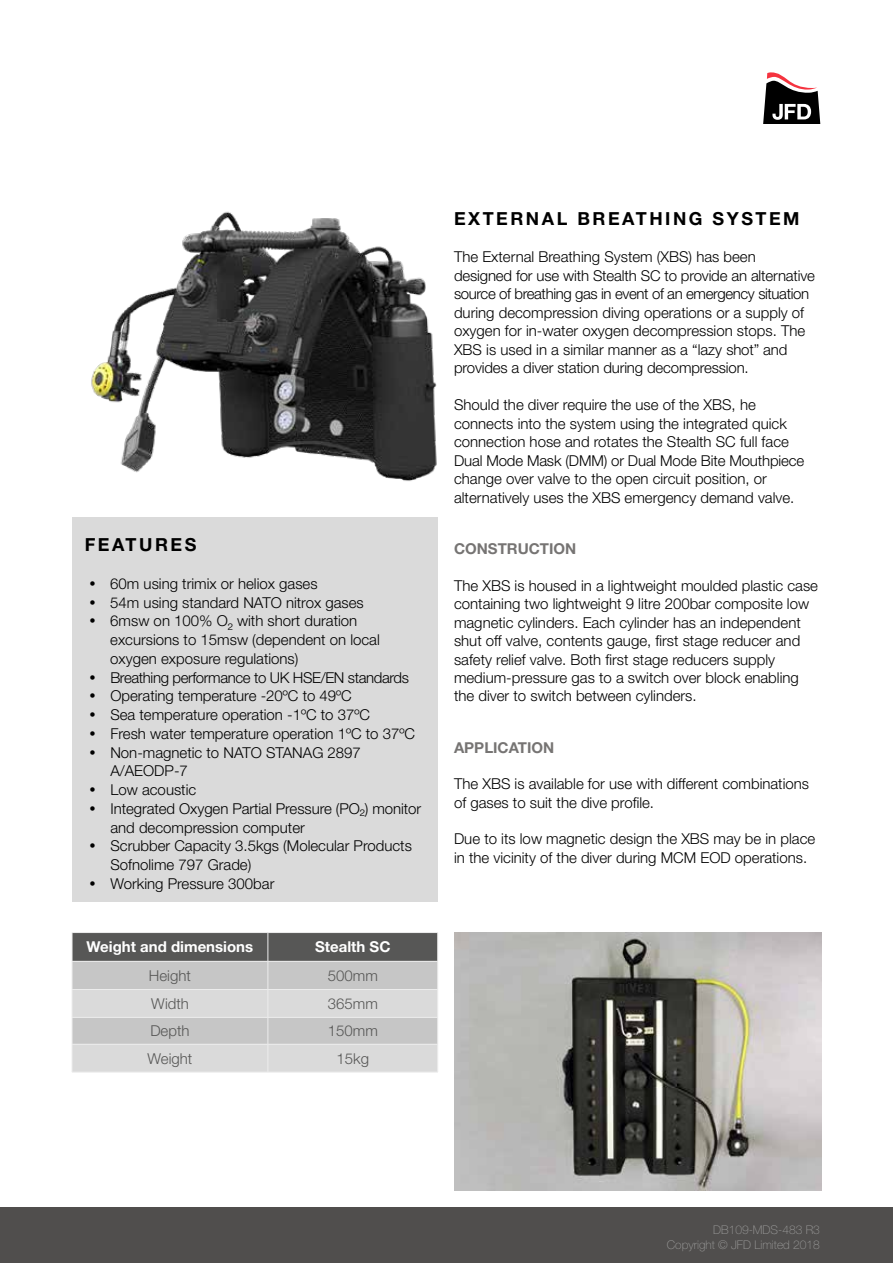
<style>
.page{position:relative;width:893px;height:1263px;background:#fff}
.page>*{position:absolute;margin:0;border:0;box-sizing:border-box;transform-origin:0 0}
.t1{font:700 18px "Helvetica Neue LT Pro";letter-spacing:.14em;color:#000}
.t2{font:300 15px/18.5px "Helvetica Neue LT Pro";color:#000}
.t3{font:300 15px "Helvetica Neue LT Pro";color:#575756}
.t4{font:300 15px "Helvetica Neue LT Pro";letter-spacing:-.025em;color:#000}
.t5{font:700 15px "Helvetica Neue LT Pro";color:#fff}
.t6{font:700 15px "Helvetica Neue LT Pro";color:#767473}
.t7{font:100 12px/14.4px "Helvetica Neue LT Pro";color:#9d9d9c;text-align:right}
</style>
<div class="page">
<div style="left:0;top:1208px;width:893px;height:55px;background:#504e4d"></div>
<img style="left:72px;top:211px;width:366px;height:307px">
<svg style="left:763px;top:72px;width:57px;height:51px"></svg>
<div style="left:72px;top:518px;width:366px;height:384px;background:#dadada"></div>
<svg style="left:72px;top:932px;width:366px;height:140px;background:#b9b9b9"></svg>
<hr style="left:72px;top:1072px;width:196px;height:1px;background:#ededed">
<hr style="left:268px;top:1072px;width:170px;height:1px;background:#ededed">
<img style="left:454px;top:932px;width:368px;height:259px">
<p class="t1" style="left:85px;top:534px;width:113px">FEATURES</p>
<p class="t2" style="left:89px;top:574px;width:230px">• 60m using trimix or heliox gases</p>
<p class="t2" style="left:89px;top:593px;width:276px">• 54m using standard NATO nitrox gases</p>
<p class="t2" style="left:89px;top:612px;width:140px">• 6msw on 100% O</p>
<p class="t2" style="left:228px;top:619px;width:6px">²</p>
<p class="t2" style="left:110px;top:611px;width:271px;text-indent:127px">with short duration excursions to 15msw (dependent on local oxygen exposure regulations)</p>
<p class="t4" style="left:89px;top:668px;width:321px">• Breathing performance to UK HSE/EN standards</p>
<p class="t2" style="left:89px;top:687px;width:264px">• Operating temperature -20ºC to 49ºC</p>
<p class="t2" style="left:89px;top:705px;width:282px">• Sea temperature operation -1ºC to 37ºC</p>
<p class="t2" style="left:89px;top:724px;width:327px">• Fresh water temperature operation 1ºC to 37ºC</p>
<p class="t2" style="left:110px;top:743px;width:252px;text-indent:-21px">• Non-magnetic to NATO STANAG 2897<br>A/AEODP-7</p>
<p class="t2" style="left:89px;top:780px;width:109px">• Low acoustic</p>
<p class="t2" style="left:110px;top:799px;width:312px;text-indent:-21px">• Integrated Oxygen Partial Pressure (PO²) monitor and decompression computer</p>
<p class="t2" style="left:110px;top:836px;width:303px;text-indent:-21px">• Scrubber Capacity 3.5kgs (Molecular Products<br>Sofnolime 797 Grade)</p>
<p class="t2" style="left:89px;top:874px;width:187px">• Working Pressure 300bar</p>
<p class="t5" style="left:87px;top:937px;width:168px">Weight and dimensions</p>
<p class="t5" style="left:315px;top:937px;width:77px">Stealth SC</p>
<p class="t3" style="left:149px;top:966px;width:43px">Height</p>
<p class="t3" style="left:328px;top:966px;width:52px">500mm</p>
<p class="t3" style="left:151px;top:994px;width:39px">Width</p>
<p class="t3" style="left:328px;top:994px;width:52px">365mm</p>
<p class="t3" style="left:150px;top:1022px;width:41px">Depth</p>
<p class="t3" style="left:328px;top:1022px;width:52px">150mm</p>
<p class="t3" style="left:148px;top:1049px;width:46px">Weight</p>
<p class="t3" style="left:337px;top:1049px;width:34px">15kg</p>
<p class="t1" style="left:454px;top:208px;width:347px">EXTERNAL BREATHING SYSTEM</p>
<p class="t2" style="left:454px;top:247px;width:362px">The External Breathing System (XBS) has been designed for use with Stealth SC to provide an alternative source of breathing gas in event of an emergency situation during decompression diving operations or a supply of oxygen for in-water oxygen decompression stops. The XBS is used in a similar manner as a “lazy shot” and provides a diver station during decompression.</p>
<p class="t2" style="left:454px;top:395px;width:352px">Should the diver require the use of the XBS, he connects into the system using the integrated quick connection hose and rotates the Stealth SC full face Dual Mode Mask (DMM) or Dual Mode Bite Mouthpiece change over valve to the open circuit position, or alternatively uses the XBS emergency demand valve.</p>
<p class="t6" style="left:454px;top:539px;width:124px">CONSTRUCTION</p>
<p class="t2" style="left:454px;top:576px;width:365px">The XBS is housed in a lightweight moulded plastic case containing two lightweight 9 litre 200bar composite low magnetic cylinders. Each cylinder has an independent shut off valve, contents gauge, first stage reducer and safety relief valve. Both first stage reducers supply medium-pressure gas to a switch over block enabling the diver to switch between cylinders.</p>
<p class="t6" style="left:454px;top:738px;width:102px">APPLICATION</p>
<p class="t2" style="left:454px;top:774px;width:357px">The XBS is available for use with different combinations of gases to suit the dive profile.</p>
<p class="t2" style="left:454px;top:829px;width:363px">Due to its low magnetic design the XBS may be in place in the vicinity of the diver during MCM EOD operations.</p>
<p class="t7" style="left:667px;top:1223px;width:155px">DB109-MDS-483 R3<br>Copyright © JFD Limited 2018</p>
</div>
